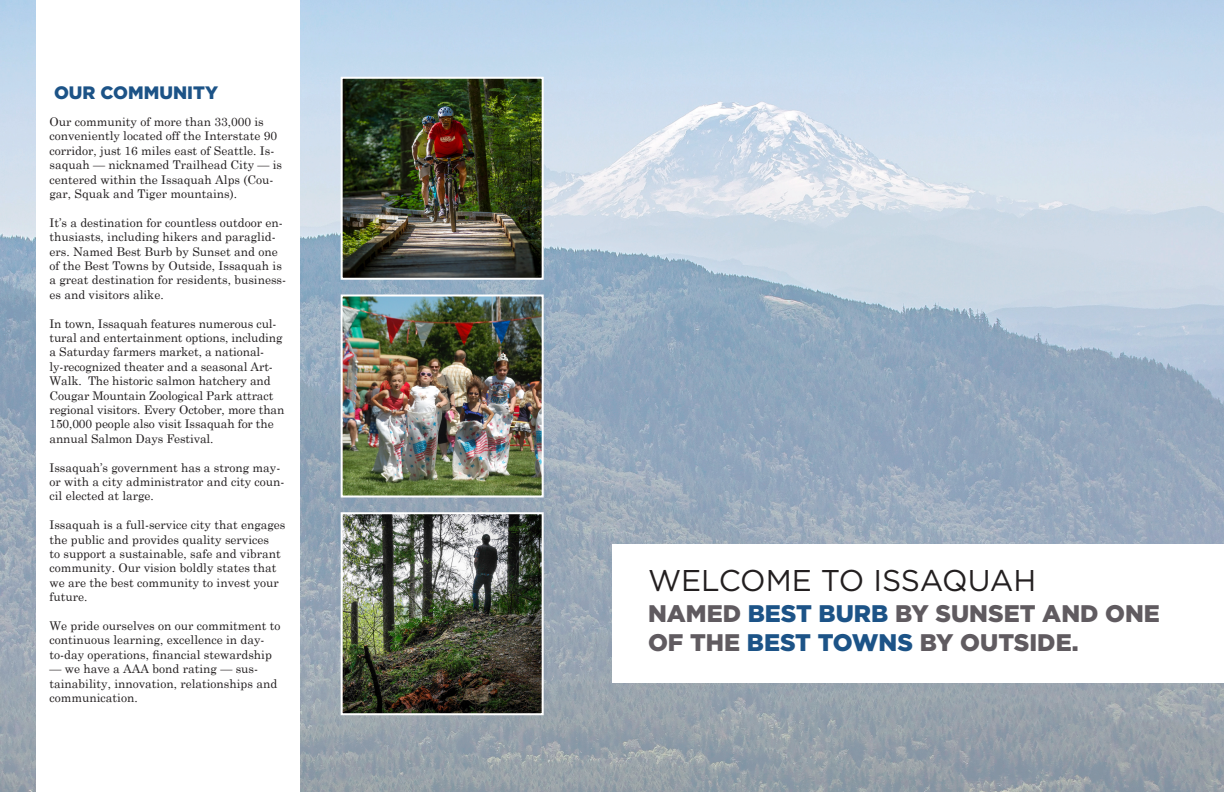
<style>
.page{position:relative;width:1224px;height:792px;background:#fff}
.page>*{position:absolute;margin:0;border:0;box-sizing:border-box;transform-origin:0 0}
.t1{font:30px "Gotham";letter-spacing:-.005em;color:#231f20}
.t2{font:900 24px/28.8px "Gotham";color:#605b60}
.t3{font:900 18px "Gotham";color:#1c5387}
.t4{font:12px/14.4px "Century Schoolbook";color:#231f20}
.s1{color:#1c5387}
</style>
<div class="page">
<img style="left:0;top:0;width:1224px;height:792px">
<div style="left:36px;top:0;width:264px;height:792px;background:#fff"></div>
<img style="left:344px;top:80px;width:197px;height:197px">
<div style="left:341px;top:77px;width:203px;height:203px;border:2px solid #fff"></div>
<img style="left:344px;top:515px;width:197px;height:197px">
<div style="left:341px;top:512px;width:203px;height:203px;border:2px solid #fff"></div>
<img style="left:344px;top:297px;width:197px;height:198px">
<div style="left:341px;top:294px;width:203px;height:204px;border:2px solid #fff"></div>
<div style="left:612px;top:544px;width:612px;height:139px;background:#fff"></div>
<p class="t3" style="left:54px;top:82px;width:166px">OUR COMMUNITY</p>
<p class="t4" style="left:50px;top:113px;width:234px">Our community of more than 33,000 is conveniently located off the Interstate 90 corridor, just 16 miles east of Seattle. Is&shy;saquah — nicknamed Trailhead City — is centered within the Issaquah Alps (Cou&shy;gar, Squak and Tiger mountains).</p>
<p class="t4" style="left:50px;top:214px;width:238px">It’s a destination for countless outdoor en&shy;thusiasts, including hikers and paraglid&shy;ers. Named Best Burb by Sunset and one of the Best Towns by Outside, Issaquah is a great destination for residents, business&shy;es and visitors alike.</p>
<p class="t4" style="left:50px;top:315px;width:236px">In town, Issaquah features numerous cul&shy;tural and entertainment options, including a Saturday farmers market, a national&shy;ly-recognized theater and a seasonal Art-Walk. The historic salmon hatchery and Cougar Mountain Zoological Park attract regional visitors. Every October, more than 150,000 people also visit Issaquah for the annual Salmon Days Festival.</p>
<p class="t4" style="left:50px;top:459px;width:237px">Issaquah’s government has a strong may&shy;or with a city administrator and city coun&shy;cil elected at large.</p>
<p class="t4" style="left:50px;top:517px;width:238px">Issaquah is a full-service city that engages the public and provides quality services<br>to support a sustainable, safe and vibrant community. Our vision boldly states that we are the best community to invest your future.</p>
<p class="t4" style="left:50px;top:617px;width:233px">We pride ourselves on our commitment to continuous learning, excellence in day&shy;to-day operations, financial stewardship</p>
<p class="t4" style="left:50px;top:661px;width:229px">— we have a AAA bond rating — sus&shy;tainability, innovation, relationships and communication.</p>
<p class="t1" style="left:648px;top:564px;width:390px">WELCOME TO ISSAQUAH</p>
<p class="t2" style="left:648px;top:599px;width:513px">NAMED <span class="s1">BEST BURB</span> BY SUNSET AND ONE<br>OF THE <span class="s1">BEST TOWNS</span> BY OUTSIDE.</p>
</div>
